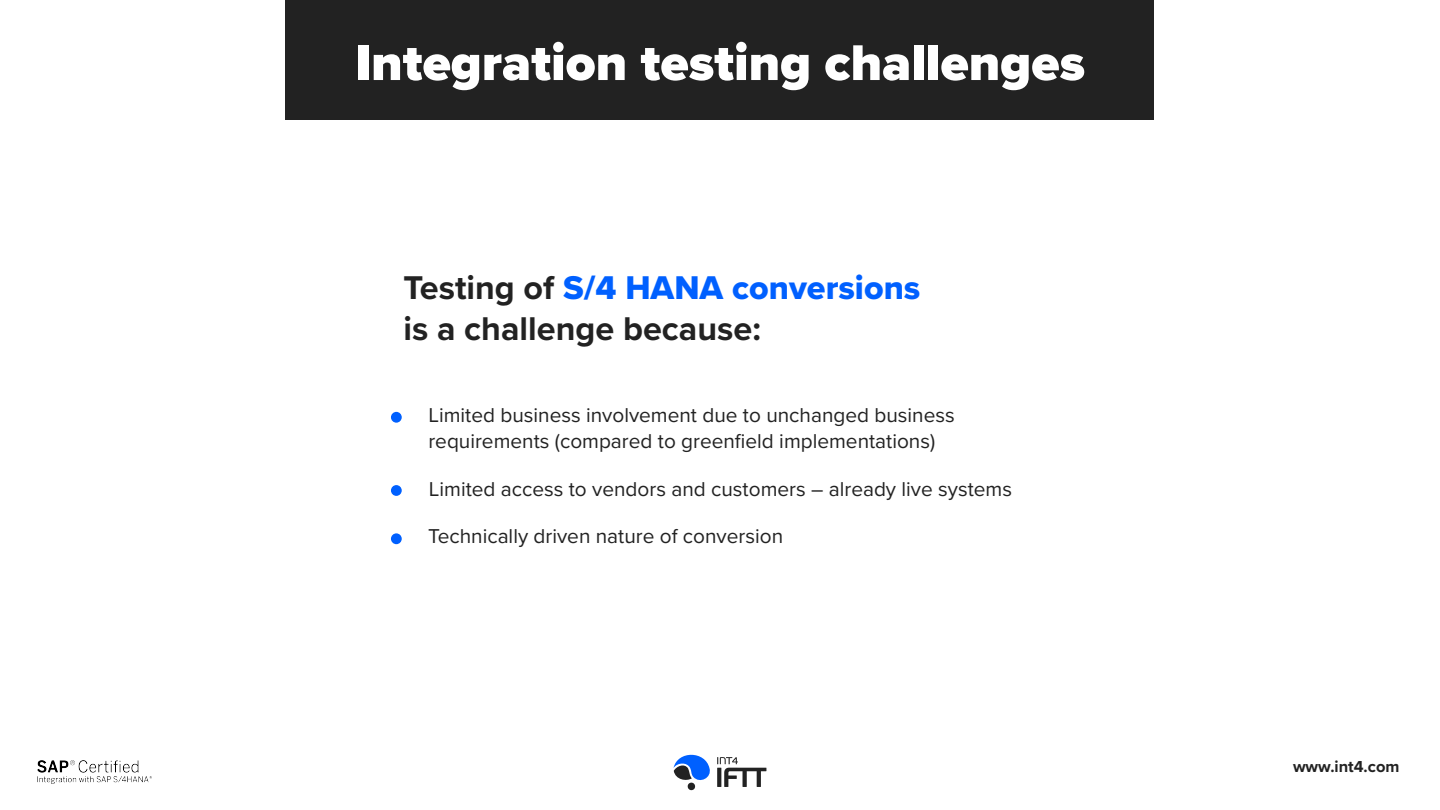
<style>
.page{position:relative;width:1440px;height:810px;background:#fff}
.page>*{position:absolute;margin:0;border:0;box-sizing:border-box;transform-origin:0 0}
.t1{font:900 52.05px "Proxima Nova";color:#fff}
.t2{font:34.12px "Proxima Nova Extrabld";color:#0060ff}
.t3{font:700 34.12px "Proxima Nova";color:#222}
.t4{font:20.77px/26.7px "Proxima Nova";color:#222}
.t5{font:700 16.42px "Proxima Nova";color:#222}
.s1{font-family:"Proxima Nova";font-weight:700;color:#222}
</style>
<div class="page">
<div style="left:286px;top:0;width:868px;height:119px;background:#222"></div>
<svg style="left:674px;top:755px;width:92px;height:35px"></svg>
<div style="left:391px;top:412px;width:11px;height:11px;background:#0060ff;border-radius:50%"></div>
<div style="left:391px;top:485px;width:11px;height:11px;background:#0060ff;border-radius:50%"></div>
<div style="left:391px;top:533px;width:11px;height:11px;background:#0060ff;border-radius:50%"></div>
<img style="left:38px;top:761px;width:113px;height:22px">
<h1 class="t1" style="left:355px;top:24px;width:732px">Integration testing challenges</h1>
<h2 class="t2" style="left:403px;top:262px;width:519px"><span class="s1">Testing of</span> S/4 HANA conversions</h2>
<h2 class="t3" style="left:403px;top:304px;width:359px">is a challenge because:</h2>
<p class="t4" style="left:428px;top:400px;width:528px">Limited business involvement due to unchanged business requirements (compared to greenfield implementations)</p>
<p class="t4" style="left:429px;top:474px;width:585px">Limited access to vendors and customers – already live systems</p>
<p class="t4" style="left:428px;top:522px;width:356px">Technically driven nature of conversion</p>
<p class="t5" style="left:1293px;top:755px;width:108px">www.int4.com</p>
</div>
